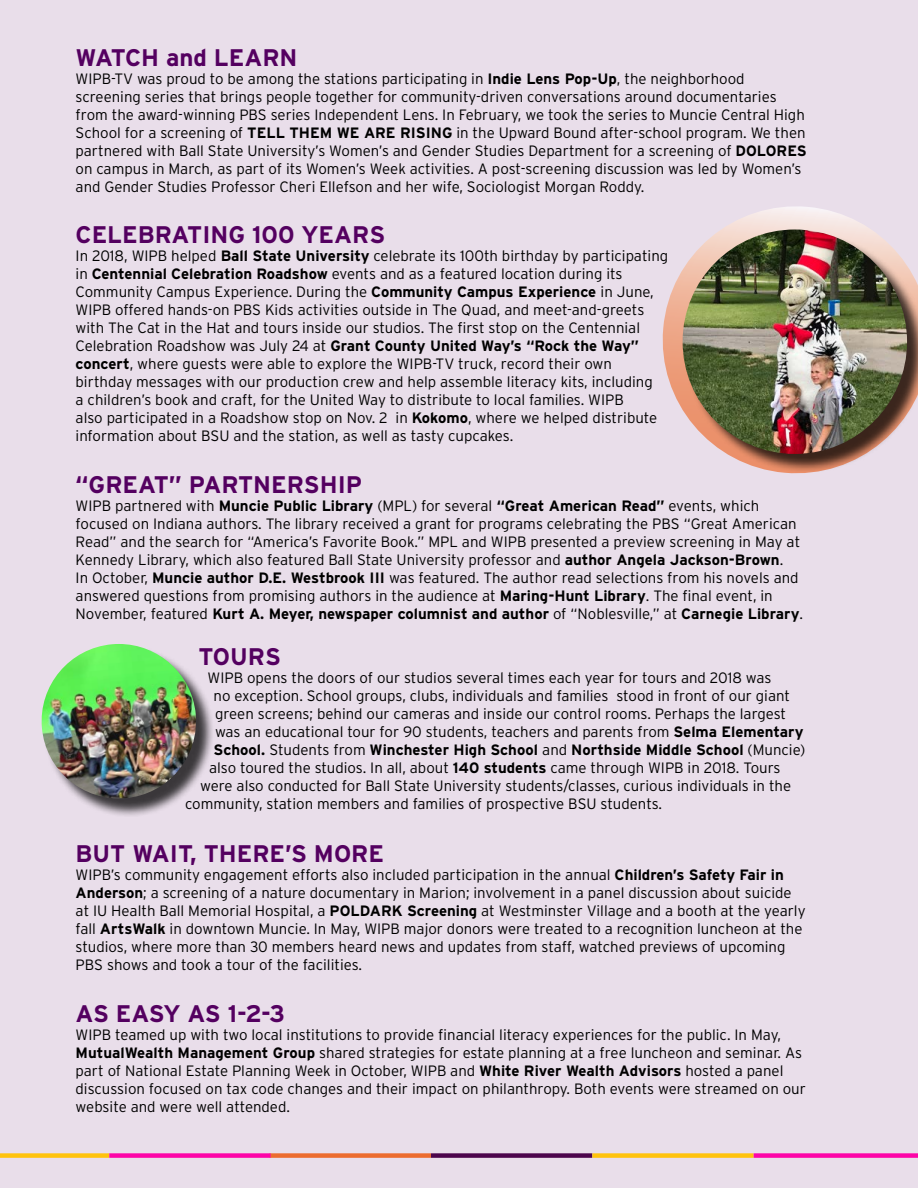
<style>
.page{position:relative;width:918px;height:1188px;background:#e9deea}
.page>*{position:absolute;margin:0;border:0;box-sizing:border-box;transform-origin:0 0}
.t1{font:700 24px "PBS Explorer";color:#540060}
.t2{font:300 15px/18px "PBS Explorer";color:#000}
.t3{font:700 15px "PBS Explorer";color:#000}
.s1{font-weight:700}
.s2{font-weight:300}
</style>
<div class="page">
<svg style="left:662px;top:206px;width:210px;height:268px"></svg>
<div style="left:684px;top:231px;width:234px;height:242px;background:#000;opacity:.75"></div>
<img style="left:683px;top:230px;width:224px;height:224px;border-radius:112px">
<div style="left:44px;top:646px;width:171px;height:171px;background:#000;opacity:.75"></div>
<img style="left:41px;top:644px;width:159px;height:158px">
<div style="left:270px;top:1153px;width:161px;height:5px;background:#ec6c2f"></div>
<div style="left:431px;top:1153px;width:161px;height:5px;background:#4c054c"></div>
<div style="left:592px;top:1153px;width:162px;height:5px;background:#ffc30d"></div>
<div style="left:754px;top:1153px;width:164px;height:5px;background:#fd05a8"></div>
<div style="left:0;top:1153px;width:109px;height:5px;background:#ffc30d"></div>
<div style="left:109px;top:1153px;width:162px;height:5px;background:#fd05a8"></div>
<h1 class="t1" style="left:76px;top:44px;width:223px">WATCH and LEARN</h1>
<p class="t2" style="left:76px;top:70px;width:733px">WIPB-TV was proud to be among the stations participating in <span class="s1">Indie Lens Pop-Up</span>, the neighborhood screening series that brings people together for community-driven conversations around documentaries from the award-winning PBS series Independent Lens. In February, we took the series to Muncie Central High School for a screening of <span class="s1">TELL THEM WE ARE RISING</span> in the Upward Bound after-school program. We then partnered with Ball State University’s Women’s and Gender Studies Department for a screening of <span class="s1">DOLORES </span>on campus in March, as part of its Women’s Week activities. A post-screening discussion was led by Women’s and Gender Studies Professor Cheri Ellefson and her wife, Sociologist Morgan Roddy.</p>
<h1 class="t1" style="left:76px;top:222px;width:311px">CELEBRATING 100 YEARS</h1>
<p class="t2" style="left:76px;top:247px;width:594px">In 2018, WIPB helped <span class="s1">Ball State University</span> celebrate its 100th birthday by participating in <span class="s1">Centennial Celebration Roadshow</span> events and as a featured location during its Community Campus Experience. During the <span class="s1">Community Campus Experience</span> in June, WIPB offered hands-on PBS Kids activities outside in The Quad, and meet-and-greets with The Cat in the Hat and tours inside our studios. The first stop on the Centennial Celebration Roadshow was July 24 at <span class="s1">Grant County United Way’s “Rock the Way” concert</span>, where guests were able to explore the WIPB-TV truck, record their own birthday messages with our production crew and help assemble literacy kits, including<br>a children’s book and craft, for the United Way to distribute to local families. WIPB<br>also participated in a Roadshow stop on Nov. 2 in <span class="s1">Kokomo</span>, where we helped distribute information about BSU and the station, as well as tasty cupcakes.</p>
<h1 class="t1" style="left:76px;top:471px;width:288px">“GREAT” PARTNERSHIP</h1>
<p class="t2" style="left:76px;top:496px;width:729px">WIPB partnered with <span class="s1">Muncie Public Library</span> (MPL) for several <span class="s1">“Great American Read”</span> events, which focused on Indiana authors. The library received a grant for programs celebrating the PBS “Great American Read” and the search for “America’s Favorite Book.” MPL and WIPB presented a preview screening in May at Kennedy Library, which also featured Ball State University professor and <span class="s1">author Angela Jackson-Brown</span>.<br>In October, <span class="s1">Muncie author D.E. Westbrook III</span> was featured. The author read selections from his novels and answered questions from promising authors in the audience at <span class="s1">Maring-Hunt Library</span>. The final event, in November, featured <span class="s1">Kurt A. Meyer, newspaper columnist and author</span> of “Noblesville,” at <span class="s1">Carnegie Library</span>.</p>
<h1 class="t1" style="left:199px;top:644px;width:84px">TOURS</h1>
<p class="t2" style="left:208px;top:669px;width:565px">WIPB opens the doors of our studios several times each year for tours and 2018 was</p>
<p class="t2" style="left:214px;top:687px;width:578px">no exception. School groups, clubs, individuals and families stood in front of our giant</p>
<p class="t2" style="left:215px;top:705px;width:573px">green screens; behind our cameras and inside our control rooms. Perhaps the largest</p>
<p class="t2" style="left:215px;top:723px;width:590px">was an educational tour for 90 students, teachers and parents from <span class="s1">Selma Elementary</span></p>
<p class="t3" style="left:214px;top:742px;width:593px">School. <span class="s2">Students from</span> Winchester High School <span class="s2">and</span> Northside Middle School <span class="s2">(Muncie)</span></p>
<p class="t2" style="left:209px;top:759px;width:573px">also toured the studios. In all, about <span class="s1">140 students</span> came through WIPB in 2018. Tours</p>
<p class="t2" style="left:200px;top:777px;width:593px">were also conducted for Ball State University students/classes, curious individuals in the</p>
<p class="t2" style="left:185px;top:795px;width:479px">community, station members and families of prospective BSU students.</p>
<h1 class="t1" style="left:76px;top:840px;width:310px">BUT WAIT, THERE’S MORE</h1>
<p class="t2" style="left:76px;top:866px;width:732px">WIPB’s community engagement efforts also included participation in the annual <span class="s1">Children’s Safety Fair in Anderson</span>; a screening of a nature documentary in Marion; involvement in a panel discussion about suicide at IU Health Ball Memorial Hospital, a <span class="s1">POLDARK Screening</span> at Westminster Village and a booth at the yearly fall <span class="s1">ArtsWalk</span> in downtown Muncie. In May, WIPB major donors were treated to a recognition luncheon at the studios, where more than 30 members heard news and updates from staff, watched previews of upcoming PBS shows and took a tour of the facilities.</p>
<h1 class="t1" style="left:76px;top:1000px;width:211px">AS EASY AS 1-2-3</h1>
<p class="t2" style="left:76px;top:1025px;width:732px">WIPB teamed up with two local institutions to provide financial literacy experiences for the public. In May, <span class="s1">MutualWealth Management Group</span> shared strategies for estate planning at a free luncheon and seminar. As part of National Estate Planning Week in October, WIPB and <span class="s1">White River Wealth Advisors</span> hosted a panel discussion focused on tax code changes and their impact on philanthropy. Both events were streamed on our website and were well attended.</p>
</div>
